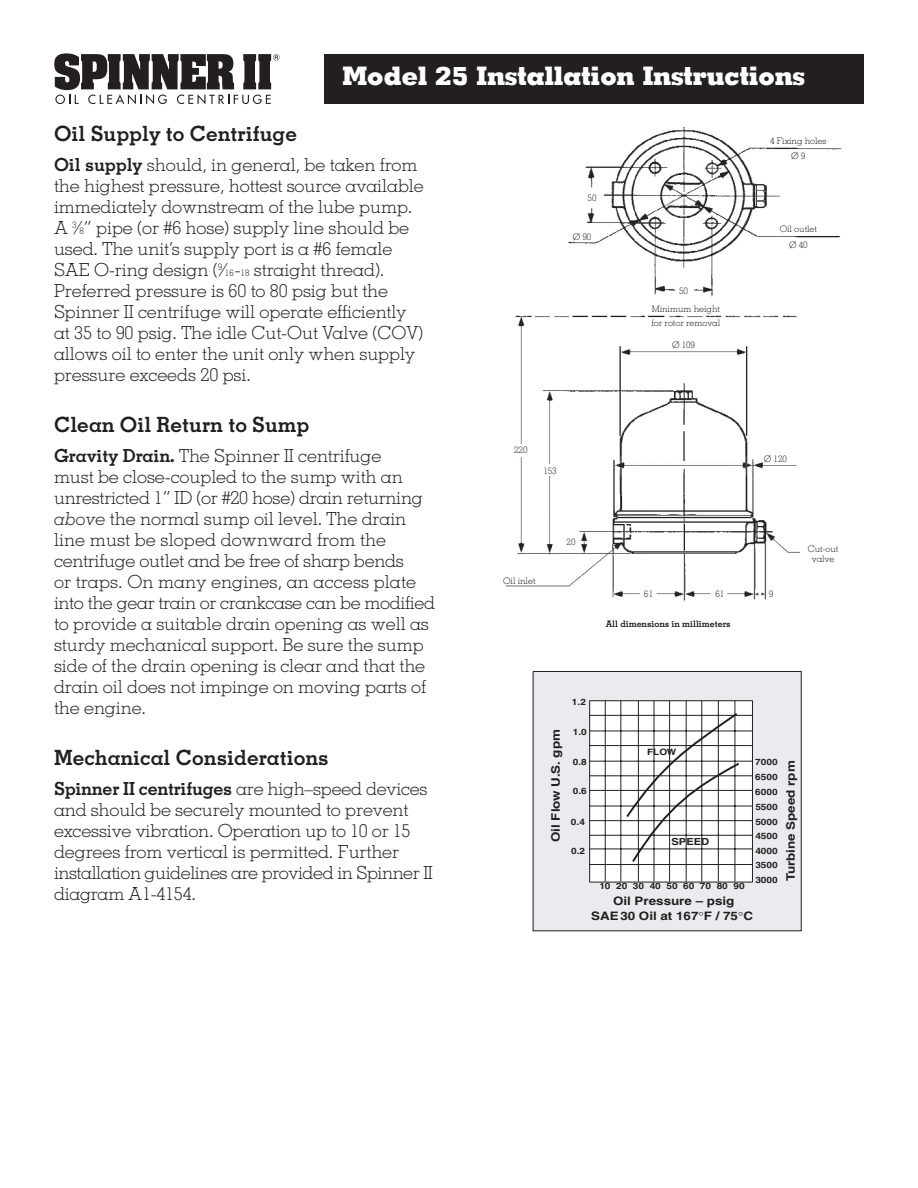
<style>
.page{position:relative;width:918px;height:1188px;background:#fff}
.page>*{position:absolute;margin:0;border:0;box-sizing:border-box;transform-origin:0 0}
.t1{font:800 25.5px "Memphis";letter-spacing:-.02em;color:#fff}
.t2{font:700 21px "Memphis";color:#231f20}
.t3{font:300 18px/21px "Memphis";letter-spacing:-.005em;color:#231f20}
.t4{font:700 11.7px "Helvetica";color:#231f20;scale:1.14 1}
.t5{font:700 9.75px "Helvetica";color:#231f20;scale:1.14 1}
.t6{font:300 9px/15.8px "Memphis";letter-spacing:-.005em;color:#231f20;text-align:center}
.t7{font:700 9px "Memphis";letter-spacing:-.005em;color:#231f20}
.t8{font:700 8.7px/14.7px "Helvetica";color:#231f20;text-align:justify;scale:1.14 1}
.s1{font-weight:700}
.s2{font-size:9px}
.s3{font-style:italic}
</style>
<div class="page">
<svg style="left:54px;top:53px;width:226px;height:51px"></svg>
<div style="left:324px;top:54px;width:540px;height:50px;background:#231f20"></div>
<div style="left:533px;top:671px;width:269px;height:260px;background:#eaebee"></div>
<div style="left:589px;top:700px;width:164px;height:183px;background:#fff;border:1px solid #231f20"></div>
<hr style="left:605px;top:701px;width:1px;height:180px;background:#231f20">
<hr style="left:620px;top:701px;width:1px;height:180px;background:#231f20">
<hr style="left:638px;top:701px;width:1px;height:180px;background:#231f20">
<hr style="left:654px;top:701px;width:1px;height:180px;background:#231f20">
<hr style="left:669px;top:701px;width:1px;height:180px;background:#231f20">
<hr style="left:686px;top:701px;width:1px;height:180px;background:#231f20">
<hr style="left:701px;top:701px;width:1px;height:180px;background:#231f20">
<hr style="left:718px;top:701px;width:1px;height:180px;background:#231f20">
<hr style="left:734px;top:701px;width:1px;height:180px;background:#231f20">
<hr style="left:590px;top:715px;width:162px;height:1px;background:#231f20">
<hr style="left:590px;top:730px;width:162px;height:1px;background:#231f20">
<hr style="left:590px;top:745px;width:162px;height:1px;background:#231f20">
<hr style="left:590px;top:761px;width:162px;height:1px;background:#231f20">
<hr style="left:590px;top:775px;width:162px;height:1px;background:#231f20">
<hr style="left:590px;top:790px;width:162px;height:1px;background:#231f20">
<hr style="left:590px;top:806px;width:162px;height:1px;background:#231f20">
<hr style="left:590px;top:820px;width:162px;height:1px;background:#231f20">
<hr style="left:590px;top:835px;width:162px;height:1px;background:#231f20">
<hr style="left:590px;top:848px;width:162px;height:1px;background:#231f20">
<hr style="left:590px;top:864px;width:162px;height:1px;background:#231f20">
<svg style="left:625px;top:712px;width:115px;height:151px"></svg>
<img style="left:505px;top:128px;width:337px;height:473px">
<h1 class="t1" style="left:342px;top:67px;width:465px">Model 25 Installation Instructions</h1>
<p class="t2" style="left:54px;top:126px;width:245px">Oil Supply to Centrifuge</p>
<p class="t3" style="left:54px;top:156px;width:371px"><span class="s1">Oil supply</span> should, in general, be taken from the highest pressure, hottest source available immediately downstream of the lube pump.<br>A <sup>3</sup>⁄<span class="s2">8</span>” pipe (or #6 hose) supply line should be used. The unit’s supply port is a #6 female SAE O-ring design (<sup>9</sup>⁄<span class="s2">16</span>-<span class="s2">18</span> straight thread).<br>Preferred pressure is 60 to 80 psig but the Spinner II centrifuge will operate efficiently at 35 to 90 psig. The idle Cut-Out Valve (COV) allows oil to enter the unit only when supply pressure exceeds 20 psi.</p>
<p class="t2" style="left:54px;top:417px;width:257px">Clean Oil Return to Sump</p>
<p class="t3" style="left:54px;top:447px;width:383px"><span class="s1">Gravity Drain.</span> The Spinner II centrifuge<br>must be close-coupled to the sump with an unrestricted 1” ID (or #20 hose) drain returning <span class="s3">above</span> the normal sump oil level. The drain line must be sloped downward from the centrifuge outlet and be free of sharp bends<br>or traps. On many engines, an access plate into the gear train or crankcase can be modified to provide a suitable drain opening as well as sturdy mechanical support. Be sure the sump side of the drain opening is clear and that the drain oil does not impinge on moving parts of the engine.</p>
<p class="t2" style="left:54px;top:750px;width:276px">Mechanical Considerations</p>
<p class="t3" style="left:54px;top:780px;width:380px"><span class="s1">Spinner II centrifuges</span> are high–speed devices and should be securely mounted to prevent excessive vibration. Operation up to 10 or 15 degrees from vertical is permitted. Further installation guidelines are provided in Spinner II diagram A1-4154.</p>
<p class="t6" style="left:588px;top:191px;width:10px">50</p>
<p class="t6" style="left:573px;top:229px;width:20px">Ø 90</p>
<p class="t6" style="left:679px;top:283px;width:10px">50</p>
<p class="t6" style="left:651px;top:303px;width:70px;line-height:13.5px;text-align:left">Minimum height for rotor removal</p>
<p class="t6" style="left:672px;top:338px;width:25px">Ø 109</p>
<p class="t6" style="left:770px;top:133px;width:58px">4 Fixing holes<br>Ø 9</p>
<p class="t6" style="left:780px;top:222px;width:39px">Oil outlet</p>
<p class="t6" style="left:789px;top:238px;width:20px">Ø 40</p>
<p class="t6" style="left:514px;top:443px;width:15px">220</p>
<p class="t6" style="left:543px;top:464px;width:15px">153</p>
<p class="t6" style="left:503px;top:574px;width:34px">Oil inlet</p>
<p class="t6" style="left:567px;top:535px;width:10px">20</p>
<p class="t6" style="left:764px;top:452px;width:25px">Ø 120</p>
<p class="t6" style="left:644px;top:587px;width:10px">61</p>
<p class="t6" style="left:716px;top:587px;width:10px">61</p>
<p class="t6" style="left:769px;top:587px;width:6px">9</p>
<p class="t7" style="left:606px;top:621px;width:126px">All dimensions in millimeters</p>
<p class="t6" style="left:808px;top:544px;width:32px;line-height:10.5px">Cut-out valve</p>
<p class="t8" style="left:572px;top:695px;width:14px">1.2</p>
<p class="t4" style="left:551px;top:842px;width:100px;rotate:-90deg">Oil Flow U.S. gpm</p>
<p class="t8" style="left:573px;top:725px;width:14px">1.0</p>
<p class="t8" style="left:573px;top:756px;width:14px">0.8</p>
<p class="t8" style="left:573px;top:785px;width:14px">0.6</p>
<p class="t8" style="left:571px;top:815px;width:14px">0.4</p>
<p class="t8" style="left:571px;top:844px;width:14px">0.2</p>
<p class="t8" style="left:647px;top:746px;width:27px">FLOW</p>
<p class="t5" style="left:672px;top:838px;width:35px">SPEED</p>
<p class="t8" style="left:599px;top:879px;width:129px">10 20 30 40 50 60 70 80 90</p>
<p class="t4" style="left:613px;top:897px;width:108px">Oil Pressure – psig</p>
<p class="t8" style="left:755px;top:756px;width:21px">7000</p>
<p class="t8" style="left:755px;top:770px;width:21px">6500</p>
<p class="t8" style="left:755px;top:786px;width:21px">6000</p>
<p class="t8" style="left:755px;top:800px;width:21px">5500<br>5000<br>4500<br>4000<br>3500<br>3000</p>
<p class="t4" style="left:591px;top:912px;width:143px">SAE 30 Oil at 167 F / 75 C</p>
<p class="t4" style="left:786px;top:881px;width:107px;rotate:-90deg">Turbine Speed rpm</p>
</div>
